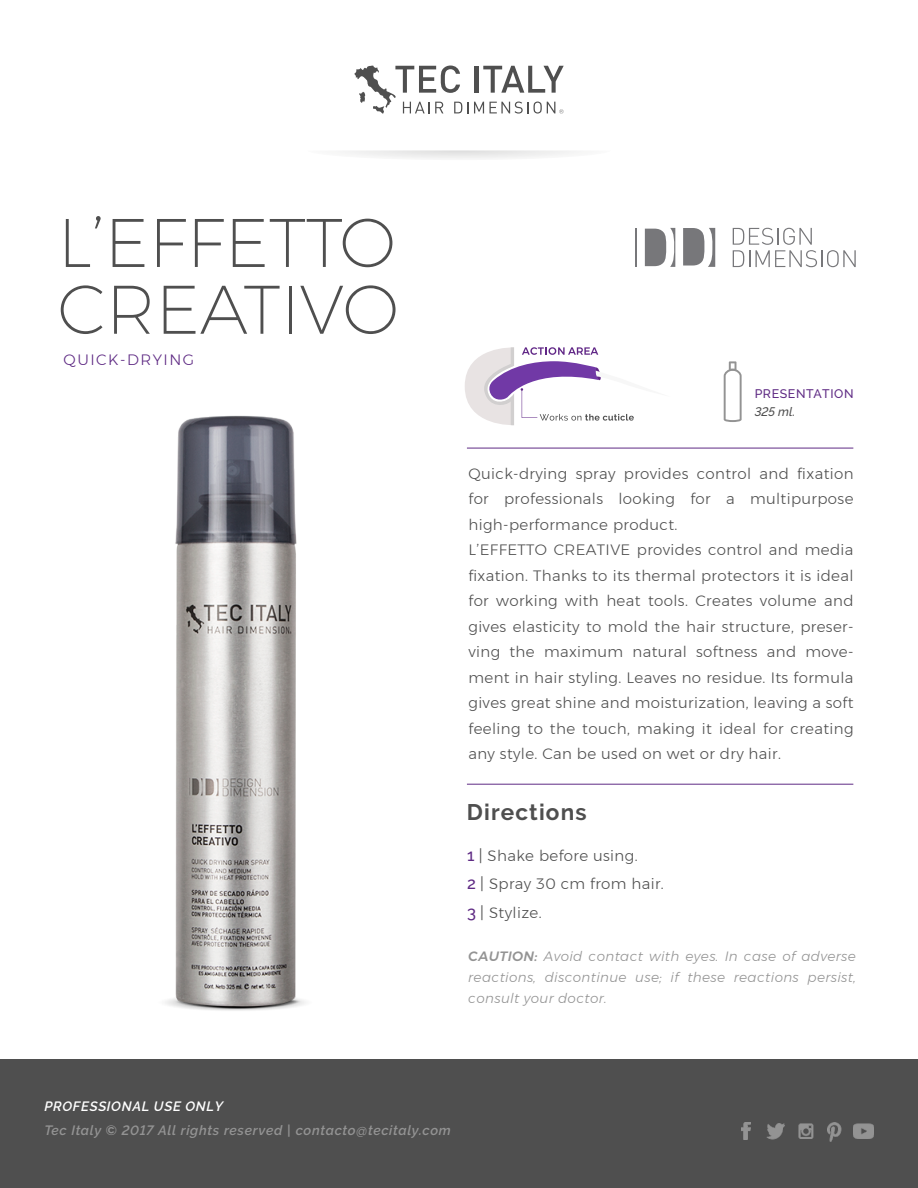
<style>
.page{position:relative;width:918px;height:1188px;background:#fff}
.page>*{position:absolute;margin:0;border:0;box-sizing:border-box;transform-origin:0 0}
.t1{font:200 68.7px/66.8px "Montserrat";color:#4f4f4f}
.t2{font:700 22.5px "Raleway";letter-spacing:.05em;color:#4f4f4f}
.t3{font:300 15px/25.5px "Montserrat";letter-spacing:.025em;color:#4f4f4f}
.t4{font:300 15px "Montserrat";letter-spacing:.1em;color:#5f2b84}
.t5{font:italic 300 13.5px/21px "Montserrat";letter-spacing:.025em;color:#939393;text-align:justify}
.t6{font:italic 600 13.5px "Raleway";letter-spacing:.05em;color:#939393}
.t7{font:italic 600 13.5px "Raleway";letter-spacing:.05em;color:#fff}
.t8{font:500 12.3px "Raleway";letter-spacing:.05em;color:#5f2b84}
.t9{font:italic 500 12.3px "Raleway";color:#4f4f4f}
.s1{font-family:"Raleway";font-weight:500;font-size:16.5px;color:#5f2b84}
.s2{font-family:"Raleway";font-weight:400;font-size:16.5px}
.s3{font-weight:500}
</style>
<div class="page">
<img style="left:165px;top:415px;width:141px;height:596px">
<div style="left:0;top:1059px;width:918px;height:129px;background:#4f4f4f"></div>
<svg style="left:724px;top:361px;width:18px;height:61px"></svg>
<hr style="left:467px;top:784px;width:386px;height:1px;background:#5f2b84">
<hr style="left:467px;top:448px;width:386px;height:1px;background:#5f2b84">
<img style="left:742px;top:1122px;width:132px;height:20px">
<svg style="left:354px;top:65px;width:210px;height:49px"></svg>
<svg style="left:343px;top:150px;width:233px;height:9px"></svg>
<svg style="left:733px;top:228px;width:123px;height:39px"></svg>
<svg style="left:683px;top:228px;width:32px;height:39px"></svg>
<hr style="left:636px;top:228px;width:1px;height:39px;background:#77777a">
<svg style="left:645px;top:228px;width:30px;height:39px"></svg>
<svg style="left:465px;top:347px;width:169px;height:79px"></svg>
<h1 class="t1" style="left:58px;top:208px;width:343px">L’EFFETTO<br>CREATIVO</h1>
<p class="t4" style="left:64px;top:348px;width:132px">QUICK-DRYING</p>
<p class="t8" style="left:755px;top:387px;width:100px">PRESENTATION</p>
<p class="t9" style="left:755px;top:404px;width:42px">325 ml.</p>
<p class="t3" style="left:468px;top:460px;width:387px">Quick-drying spray provides control and fixation for professionals looking for a multipurpose high-performance product.<br>L’EFFETTO CREATIVE provides control and media fixation. Thanks to its thermal protectors it is ideal for working with heat tools. Creates volume and gives elasticity to mold the hair structure, preser&shy;ving the maximum natural softness and move&shy;ment in hair styling. Leaves no residue. Its formula gives great shine and moisturization, leaving a soft feeling to the touch, making it ideal for creating any style. Can be used on wet or dry hair.</p>
<h2 class="t2" style="left:467px;top:799px;width:121px">Directions</h2>
<p class="t3" style="left:467px;top:841px;width:198px;line-height:28.5px"><span class="s1">1</span> <span class="s2">|</span> Shake before using.<br><span class="s1">2</span> <span class="s2">|</span> Spray 30 cm from hair.<br><span class="s1">3</span> <span class="s2">|</span> Stylize.</p>
<p class="t5" style="left:468px;top:946px;width:389px"><span class="s3">CAUTION:</span> Avoid contact with eyes. In case of adverse reactions, discontinue use; if these reactions persist, consult your doctor.</p>
<p class="t7" style="left:44px;top:1099px;width:180px">PROFESSIONAL USE ONLY</p>
<p class="t6" style="left:44px;top:1123px;width:408px">Tec Italy © 2017 All rights reserved | contacto@tecitaly.com</p>
</div>
